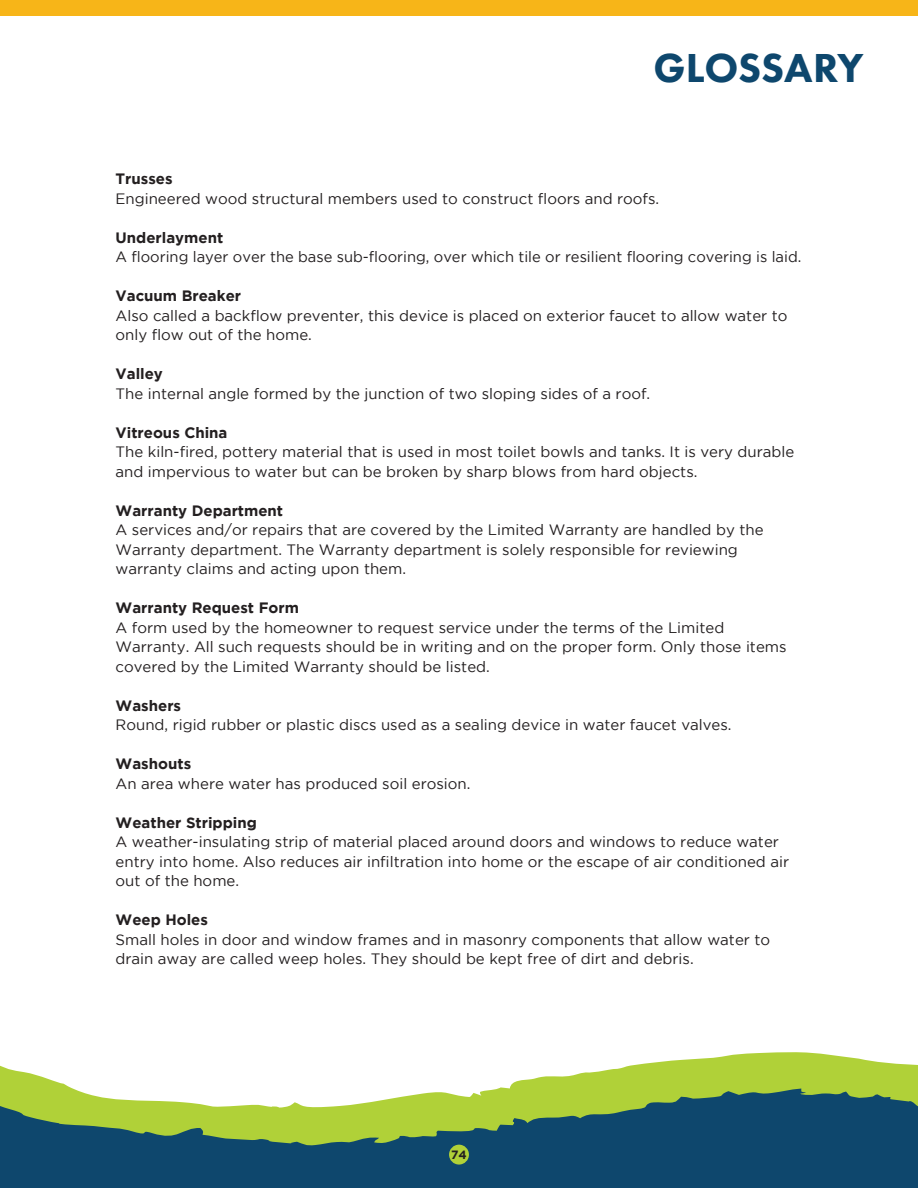
<style>
.page{position:relative;width:918px;height:1188px;background:#fff}
.page>*{position:absolute;margin:0;border:0;box-sizing:border-box;transform-origin:0 0}
.t1{font:800 42px "Futura PT";letter-spacing:-.005em;color:#0e476d}
.t2{font:15px/19.5px "Gotham";color:#231f20}
.t3{font:700 15px "Gotham";color:#231f20}
.t4{font:700 12px "Gotham";color:#231f20}
</style>
<div class="page">
<div style="left:0;top:1146px;width:918px;height:42px;background:#0e476d"></div>
<svg style="left:0;top:1052px;width:918px;height:94px"></svg>
<div style="left:449px;top:1145px;width:20px;height:20px;background:#b0d138;border-radius:50%"></div>
<div style="left:0;top:0;width:918px;height:16px;background:#f7b518"></div>
<p class="t1" style="left:654px;top:41px;width:212px">GLOSSARY</p>
<p class="t3" style="left:116px;top:170px;width:59px">Trusses</p>
<p class="t2" style="left:116px;top:189px;width:545px">Engineered wood structural members used to construct floors and roofs.</p>
<p class="t3" style="left:116px;top:229px;width:109px">Underlayment</p>
<p class="t2" style="left:116px;top:247px;width:687px">A flooring layer over the base sub-flooring, over which tile or resilient flooring covering is laid.</p>
<p class="t3" style="left:116px;top:287px;width:127px">Vacuum Breaker</p>
<p class="t2" style="left:116px;top:306px;width:673px">Also called a backflow preventer, this device is placed on exterior faucet to allow water to only flow out of the home.</p>
<p class="t3" style="left:116px;top:365px;width:49px">Valley</p>
<p class="t2" style="left:116px;top:384px;width:536px">The internal angle formed by the junction of two sloping sides of a roof.</p>
<p class="t3" style="left:116px;top:424px;width:113px">Vitreous China</p>
<p class="t2" style="left:116px;top:442px;width:680px">The kiln-fired, pottery material that is used in most toilet bowls and tanks. It is very durable and impervious to water but can be broken by sharp blows from hard objects.</p>
<p class="t3" style="left:116px;top:502px;width:169px">Warranty Department</p>
<p class="t2" style="left:116px;top:520px;width:650px">A services and/or repairs that are covered by the Limited Warranty are handled by the<br>Warranty department. The Warranty department is solely responsible for reviewing</p>
<p class="t2" style="left:116px;top:559px;width:292px">warranty claims and acting upon them.</p>
<p class="t3" style="left:116px;top:599px;width:185px">Warranty Request Form</p>
<p class="t2" style="left:116px;top:618px;width:673px">A form used by the homeowner to request service under the terms of the Limited<br>Warranty. All such requests should be in writing and on the proper form. Only those items covered by the Limited Warranty should be listed.</p>
<p class="t3" style="left:116px;top:697px;width:67px">Washers</p>
<p class="t2" style="left:116px;top:715px;width:618px">Round, rigid rubber or plastic discs used as a sealing device in water faucet valves.</p>
<p class="t3" style="left:116px;top:755px;width:77px">Washouts</p>
<p class="t2" style="left:116px;top:774px;width:356px">An area where water has produced soil erosion.</p>
<p class="t3" style="left:116px;top:814px;width:143px">Weather Stripping</p>
<p class="t2" style="left:116px;top:832px;width:675px">A weather-insulating strip of material placed around doors and windows to reduce water entry into home. Also reduces air infiltration into home or the escape of air conditioned air out of the home.</p>
<p class="t3" style="left:116px;top:911px;width:94px">Weep Holes</p>
<p class="t2" style="left:116px;top:930px;width:656px">Small holes in door and window frames and in masonry components that allow water to drain away are called weep holes. They should be kept free of dirt and debris.</p>
<p class="t4" style="left:451px;top:1148px;width:17px">74</p>
</div>
